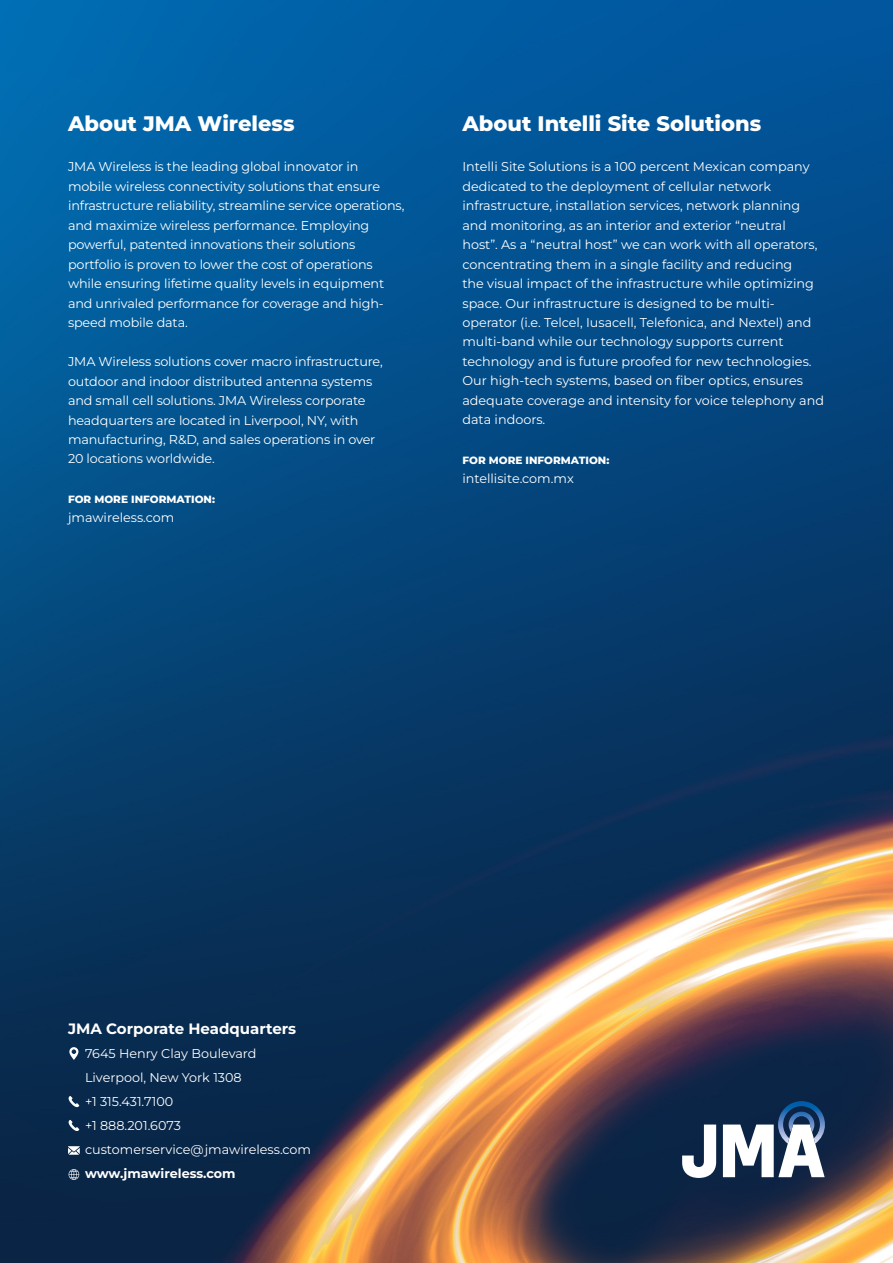
<style>
.page{position:relative;width:893px;height:1263px;background:#fff}
.page>*{position:absolute;margin:0;border:0;box-sizing:border-box;transform-origin:0 0}
.t1{font:800 21px "Montserrat";color:#fff}
.t2{font:700 15px "Montserrat";color:#fff}
.t3{font:12.75px/19.5px "Montserrat";letter-spacing:-.01em;color:#fff}
.t4{font:700 12.75px "Montserrat";color:#fff}
.t5{font:800 10.5px "Montserrat";color:#fff}
</style>
<div class="page">
<img style="left:0;top:0;width:893px;height:1263px">
<svg style="left:68px;top:1146px;width:12px;height:9px"></svg>
<svg style="left:69px;top:1047px;width:9px;height:13px"></svg>
<svg style="left:69px;top:1169px;width:10px;height:11px"></svg>
<svg style="left:69px;top:1096px;width:10px;height:11px"></svg>
<svg style="left:69px;top:1120px;width:10px;height:11px"></svg>
<svg style="left:682px;top:1124px;width:34px;height:54px"></svg>
<svg style="left:723px;top:1101px;width:102px;height:76px"></svg>
<h1 class="t1" style="left:68px;top:109px;width:228px">About JMA Wireless</h1>
<p class="t3" style="left:68px;top:156px;width:338px">JMA Wireless is the leading global innovator in mobile wireless connectivity solutions that ensure infrastructure reliability, streamline service operations, and maximize wireless performance. Employing powerful, patented innovations their solutions portfolio is proven to lower the cost of operations while ensuring lifetime quality levels in equipment and unrivaled performance for coverage and high&shy;speed mobile data.</p>
<p class="t3" style="left:68px;top:351px;width:316px">JMA Wireless solutions cover macro infrastructure, outdoor and indoor distributed antenna systems and small cell solutions. JMA Wireless corporate headquarters are located in Liverpool, NY, with manufacturing, R&amp;D, and sales operations in over 20 locations worldwide.</p>
<p class="t5" style="left:68px;top:492px;width:148px">FOR MORE INFORMATION:</p>
<p class="t3" style="left:68px;top:507px;width:108px">jmawireless.com</p>
<h1 class="t1" style="left:462px;top:109px;width:300px">About Intelli Site Solutions</h1>
<p class="t3" style="left:462px;top:156px;width:363px">Intelli Site Solutions is a 100 percent Mexican company dedicated to the deployment of cellular network infrastructure, installation services, network planning and monitoring, as an interior and exterior “neutral host”. As a “neutral host” we can work with all operators, concentrating them in a single facility and reducing<br>the visual impact of the infrastructure while optimizing space. Our infrastructure is designed to be multi&shy;operator (i.e. Telcel, Iusacell, Telefonica, and Nextel) and multi-band while our technology supports current technology and is future proofed for new technologies.<br>Our high-tech systems, based on fiber optics, ensures adequate coverage and intensity for voice telephony and data indoors.</p>
<p class="t5" style="left:462px;top:453px;width:148px">FOR MORE INFORMATION:</p>
<p class="t3" style="left:462px;top:468px;width:113px">intellisite.com.mx</p>
<p class="t2" style="left:68px;top:1018px;width:230px">JMA Corporate Headquarters</p>
<p class="t3" style="left:85px;top:1041px;width:228px;line-height:24px">7645 Henry Clay Boulevard<br>Liverpool, New York 1308<br>+1 315.431.7100<br>+1 888.201.6073 customerservice@jmawireless.com</p>
<p class="t4" style="left:85px;top:1165px;width:152px">www.jmawireless.com</p>
</div>
